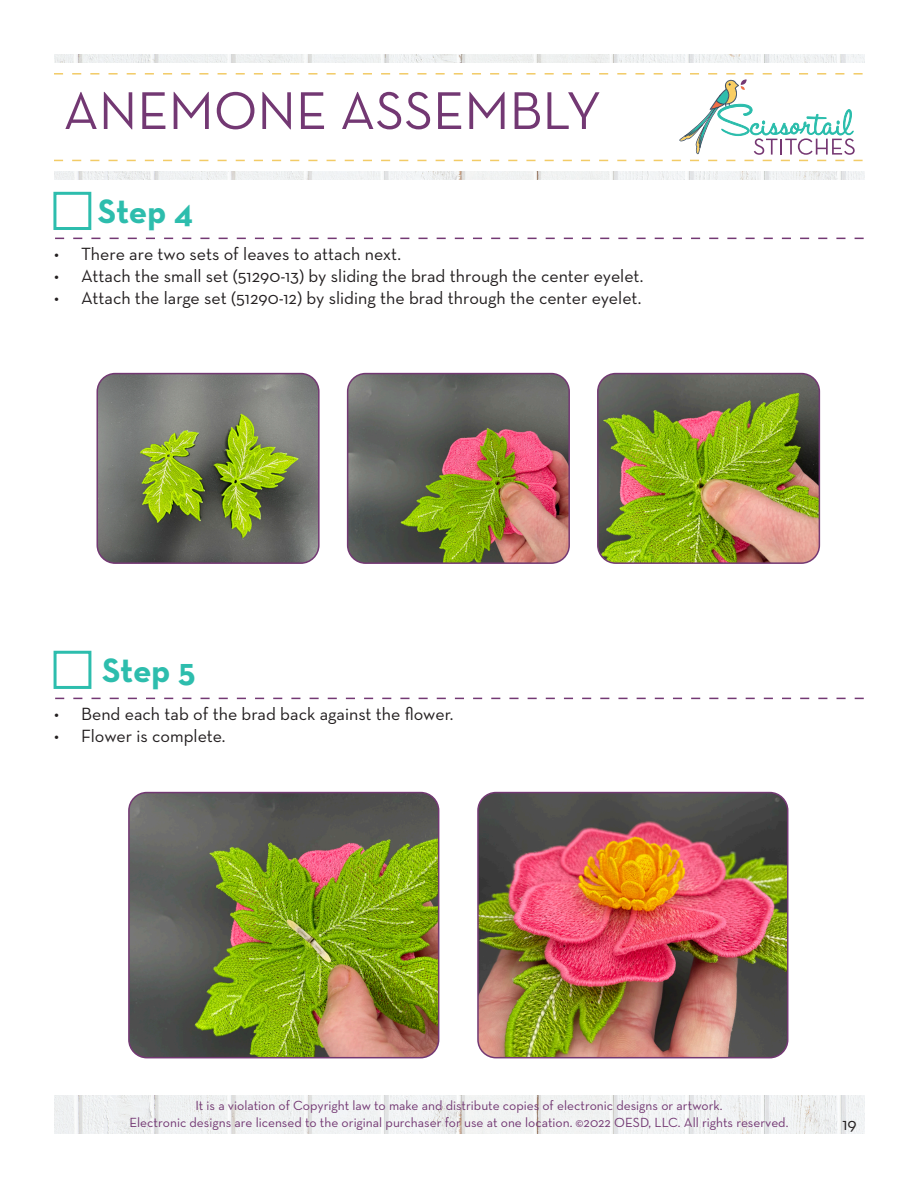
<style>
.page{position:relative;width:918px;height:1188px;background:#fff}
.page>*{position:absolute;margin:0;border:0;box-sizing:border-box;transform-origin:0 0}
.t1{font:54px "Neutra Text";color:#733873}
.t2{font:700 34.5px "Neutra Text";letter-spacing:-.01em;color:#2dbdad}
.t3{font:18px "Neutra Text";color:#231f20}
.t4{font:13.5px "Neutra Text";color:#733873}
</style>
<div class="page">
<img style="left:54px;top:1096px;width:810px;height:38px">
<img style="left:54px;top:54px;width:810px;height:126px">
<div style="left:29px;top:63px;width:863px;height:108px;background:#fff"></div>
<svg style="left:54px;top:73px;width:809px;height:88px"></svg>
<svg style="left:55px;top:238px;width:809px;height:1px"></svg>
<svg style="left:55px;top:698px;width:809px;height:1px"></svg>
<div style="left:53px;top:192px;width:38px;height:38px;border:3px solid #2dbdad"></div>
<div style="left:54px;top:651px;width:37px;height:38px;border:3px solid #2dbdad"></div>
<img style="left:348px;top:374px;width:221px;height:189px">
<div style="left:347px;top:373px;width:223px;height:191px;border:2px solid #733873;border-radius:18px"></div>
<img style="left:598px;top:374px;width:221px;height:189px">
<div style="left:597px;top:373px;width:223px;height:191px;border:2px solid #733873;border-radius:18px"></div>
<img style="left:97px;top:374px;width:220px;height:189px">
<div style="left:97px;top:373px;width:223px;height:191px;border:2px solid #733873;border-radius:18px"></div>
<img style="left:129px;top:793px;width:310px;height:265px">
<div style="left:128px;top:792px;width:311px;height:266px;border:2px solid #733873;border-radius:18px"></div>
<img style="left:478px;top:793px;width:310px;height:265px">
<div style="left:477px;top:792px;width:311px;height:266px;border:2px solid #733873;border-radius:18px"></div>
<p class="t1" style="left:63px;top:78px;width:540px">ANEMONE ASSEMBLY</p>
<p class="t2" style="left:98px;top:189px;width:97px">Step 4</p>
<p class="t3" style="left:54px;top:243px;width:349px">• There are two sets of leaves to attach next.</p>
<p class="t3" style="left:54px;top:265px;width:591px">• Attach the small set (51290-13) by sliding the brad through the center eyelet.</p>
<p class="t3" style="left:54px;top:287px;width:589px">• Attach the large set (51290-12) by sliding the brad through the center eyelet.</p>
<p class="t2" style="left:102px;top:648px;width:95px">Step 5</p>
<p class="t3" style="left:54px;top:703px;width:401px">• Bend each tab of the brad back against the flower.</p>
<p class="t3" style="left:54px;top:725px;width:173px">• Flower is complete.</p>
<p class="t4" style="left:195px;top:1098px;width:529px">It is a violation of Copyright law to make and distribute copies of electronic designs or artwork.</p>
<p class="t4" style="left:130px;top:1114px;width:660px">Electronic designs are licensed to the original purchaser for use at one location. ©2022 OESD, LLC. All rights reserved.</p>
<p class="t3" style="left:843px;top:1113px;width:16px">19</p>
</div>
